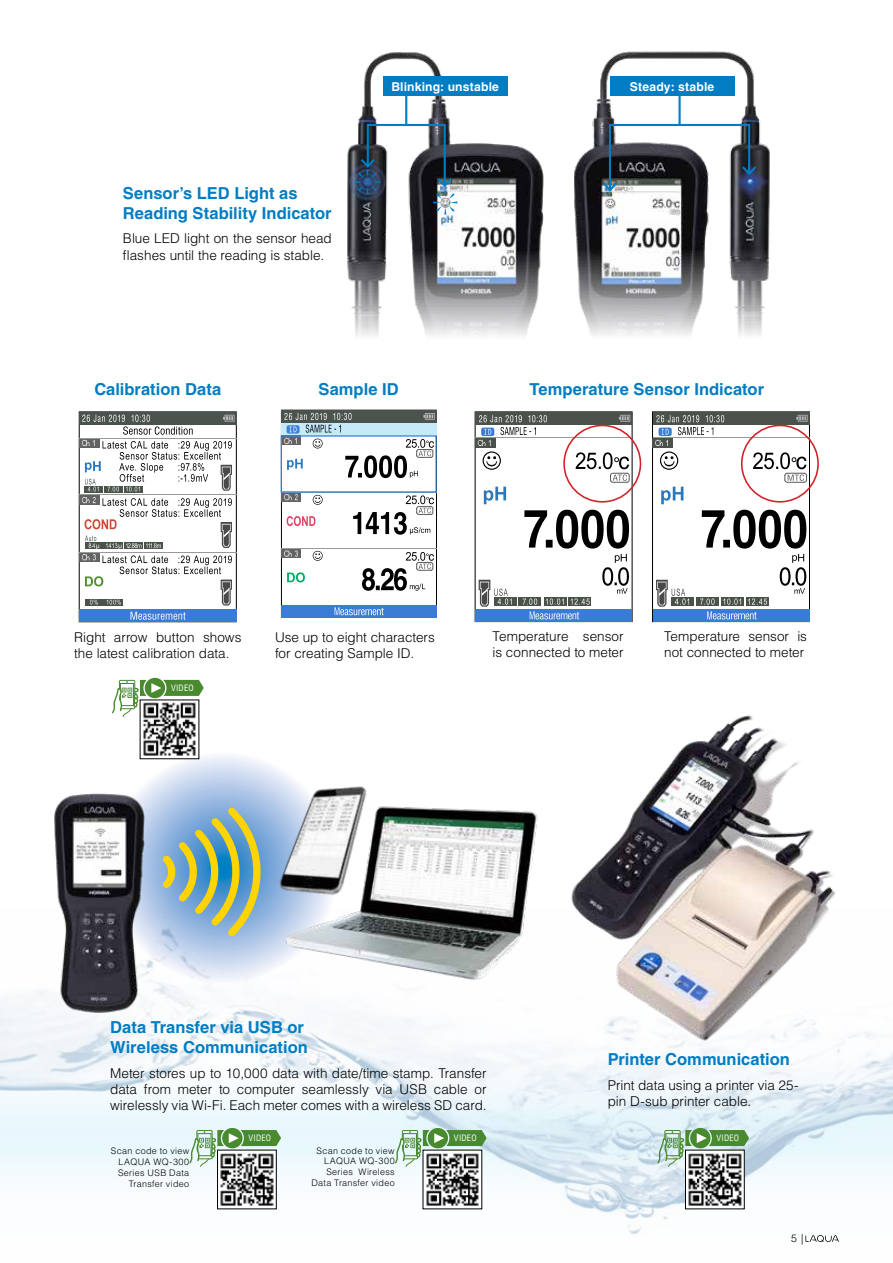
<style>
.page{position:relative;width:893px;height:1263px;background:#fff}
.page>*{position:absolute;margin:0;border:0;box-sizing:border-box;transform-origin:0 0}
.t1{font:700 16.5px/19.8px "Helvetica LT Std";color:#007dc3}
.t2{font:300 13.5px/16.2px "Helvetica LT Std";color:#000}
.t3{font:700 12.15px "Helvetica LT Std";letter-spacing:.015em;color:#fff}
.t4{font:300 10.5px "Helvetica LT Std";color:#000}
.t5{font:300 9px/10.8px "Helvetica LT Std";letter-spacing:.035em;color:#000;text-align:right}
.t6{font:condensed 8.55px "Helvetica LT Std";letter-spacing:.025em;color:#fff}
</style>
<div class="page">
<img style="left:0;top:964px;width:893px;height:271px">
<svg style="left:0;top:1050px;width:1px;height:185px"></svg>
<svg style="left:805px;top:1235px;width:34px;height:7px"></svg>
<svg style="left:99px;top:744px;width:247px;height:246px"></svg>
<img style="left:282px;top:807px;width:261px;height:176px">
<img style="left:54px;top:794px;width:91px;height:218px">
<svg style="left:156px;top:801px;width:109px;height:142px;background:#96b3af"></svg>
<img style="left:243px;top:764px;width:167px;height:159px">
<svg style="left:189px;top:1128px;width:92px;height:40px;background:#9dc09a"></svg>
<img style="left:219px;top:1152px;width:55px;height:55px">
<svg style="left:394px;top:1128px;width:93px;height:40px;background:#9cbf9a"></svg>
<img style="left:425px;top:1152px;width:55px;height:55px">
<svg style="left:656px;top:1128px;width:93px;height:40px;background:#96ba97"></svg>
<img style="left:687px;top:1152px;width:55px;height:55px">
<img style="left:566px;top:715px;width:274px;height:328px">
<img style="left:574px;top:51px;width:196px;height:285px">
<img style="left:347px;top:52px;width:196px;height:284px">
<svg style="left:356px;top:123px;width:101px;height:91px"></svg>
<hr style="left:405px;top:89px;width:2px;height:36px;background:#007dc3">
<div style="left:383px;top:77px;width:125px;height:19px;background:#007dc3"></div>
<svg style="left:601px;top:123px;width:157px;height:70px"></svg>
<hr style="left:678px;top:91px;width:3px;height:34px;background:#007dc3">
<div style="left:610px;top:77px;width:125px;height:19px;background:#007dc3"></div>
<svg style="left:112px;top:678px;width:92px;height:39px"></svg>
<img style="left:142px;top:702px;width:55px;height:55px">
<div style="left:79px;top:412px;width:158px;height:210px;border:1px solid #000"></div>
<div style="left:79px;top:412px;width:157px;height:13px;background:#4b534e"></div>
<div style="left:79px;top:438px;width:20px;height:9px;background:#636363"></div>
<div style="left:79px;top:495px;width:20px;height:9px;background:#636363"></div>
<div style="left:79px;top:552px;width:20px;height:9px;background:#636363"></div>
<hr style="left:79px;top:495px;width:157px;height:1px;background:#949c94">
<hr style="left:79px;top:438px;width:157px;height:1px;background:#949c94">
<hr style="left:79px;top:552px;width:157px;height:1px;background:#949c94">
<div style="left:79px;top:609px;width:157px;height:13px;background:#3a7bd6"></div>
<svg style="left:85px;top:491px;width:18px;height:1px"></svg>
<svg style="left:104px;top:491px;width:18px;height:1px"></svg>
<svg style="left:124px;top:491px;width:18px;height:1px"></svg>
<div style="left:85px;top:599px;width:18px;height:7px;background:#4a524a"></div>
<div style="left:105px;top:599px;width:18px;height:7px;background:#4a524a"></div>
<svg style="left:130px;top:612px;width:56px;height:8px"></svg>
<svg style="left:82px;top:415px;width:152px;height:76px"></svg>
<svg style="left:82px;top:497px;width:150px;height:108px"></svg>
<div style="left:281px;top:423px;width:155px;height:13px;background:#c7eafb"></div>
<div style="left:281px;top:410px;width:155px;height:13px;background:#4b534e"></div>
<div style="left:281px;top:436px;width:20px;height:9px;background:#636363"></div>
<div style="left:281px;top:492px;width:20px;height:9px;background:#636363"></div>
<svg style="left:281px;top:549px;width:20px;height:9px"></svg>
<hr style="left:281px;top:548px;width:156px;height:1px;background:#949c94">
<svg style="left:313px;top:495px;width:10px;height:10px"></svg>
<svg style="left:313px;top:551px;width:10px;height:10px"></svg>
<div style="left:281px;top:605px;width:155px;height:12px;background:#3a7bd6"></div>
<div style="left:281px;top:435px;width:156px;height:58px;border:1px solid #3a84d6"></div>
<svg style="left:287px;top:516px;width:28px;height:10px"></svg>
<svg style="left:287px;top:572px;width:18px;height:10px"></svg>
<svg style="left:284px;top:494px;width:14px;height:6px"></svg>
<svg style="left:284px;top:551px;width:14px;height:6px"></svg>
<svg style="left:335px;top:607px;width:49px;height:8px"></svg>
<svg style="left:284px;top:413px;width:151px;height:65px"></svg>
<svg style="left:353px;top:495px;width:81px;height:40px"></svg>
<svg style="left:362px;top:552px;width:72px;height:39px"></svg>
<div style="left:475px;top:412px;width:157px;height:13px;background:#4a524a"></div>
<svg style="left:475px;top:438px;width:3px;height:9px"></svg>
<div style="left:475px;top:609px;width:157px;height:13px;background:#3a7bd6"></div>
<svg style="left:619px;top:415px;width:11px;height:7px"></svg>
<hr style="left:475px;top:437px;width:157px;height:1px;background:#949c94">
<div style="left:494px;top:597px;width:23px;height:9px;background:#4a524a"></div>
<div style="left:518px;top:597px;width:23px;height:9px;background:#4a524a"></div>
<div style="left:544px;top:597px;width:22px;height:9px;background:#4a524a"></div>
<div style="left:568px;top:597px;width:23px;height:9px;background:#4a524a"></div>
<svg style="left:530px;top:611px;width:49px;height:8px"></svg>
<svg style="left:478px;top:415px;width:69px;height:55px"></svg>
<svg style="left:576px;top:452px;width:54px;height:31px"></svg>
<svg style="left:484px;top:487px;width:22px;height:17px"></svg>
<svg style="left:479px;top:580px;width:33px;height:27px"></svg>
<svg style="left:523px;top:510px;width:106px;height:95px"></svg>
<div style="left:563px;top:425px;width:78px;height:78px;border:2px solid #d2232a;border-radius:50%"></div>
<div style="left:652px;top:412px;width:158px;height:210px;border:1px solid #000"></div>
<div style="left:652px;top:412px;width:157px;height:13px;background:#4a524a"></div>
<div style="left:652px;top:438px;width:21px;height:9px;background:#4a524a"></div>
<div style="left:652px;top:609px;width:157px;height:13px;background:#3a7bd6"></div>
<svg style="left:796px;top:415px;width:12px;height:7px"></svg>
<hr style="left:653px;top:437px;width:156px;height:1px;background:#949c94">
<div style="left:671px;top:597px;width:23px;height:9px;background:#4a524a"></div>
<div style="left:696px;top:597px;width:23px;height:9px;background:#4a524a"></div>
<div style="left:721px;top:597px;width:23px;height:9px;background:#4a524a"></div>
<div style="left:746px;top:597px;width:23px;height:9px;background:#4a524a"></div>
<svg style="left:707px;top:611px;width:50px;height:8px"></svg>
<svg style="left:655px;top:415px;width:69px;height:55px"></svg>
<svg style="left:753px;top:452px;width:54px;height:31px"></svg>
<svg style="left:661px;top:487px;width:22px;height:17px"></svg>
<svg style="left:656px;top:580px;width:33px;height:27px"></svg>
<svg style="left:700px;top:510px;width:106px;height:95px"></svg>
<div style="left:741px;top:425px;width:78px;height:78px;border:2px solid #d2232a;border-radius:50%"></div>
<p class="t1" style="left:123px;top:183px;width:210px">Sensor’s LED Light as<br>Reading Stability Indicator</p>
<p class="t2" style="left:123px;top:230px;width:210px">Blue LED light on the sensor head flashes until the reading is stable.</p>
<p class="t3" style="left:391px;top:79px;width:109px">Blinking: unstable</p>
<p class="t3" style="left:630px;top:79px;width:86px">Steady: stable</p>
<p class="t1" style="left:94px;top:379px;width:128px">Calibration Data</p>
<p class="t1" style="left:319px;top:379px;width:82px">Sample ID</p>
<p class="t1" style="left:530px;top:379px;width:236px">Temperature Sensor Indicator</p>
<p class="t2" style="left:74px;top:629px;width:169px">Right arrow button shows the latest calibration data.</p>
<p class="t6" style="left:171px;top:683px;width:24px">VIDEO</p>
<p class="t2" style="left:275px;top:629px;width:161px">Use up to eight characters for creating Sample ID.</p>
<p class="t2" style="left:492px;top:628px;width:133px">Temperature sensor is connected to meter</p>
<p class="t2" style="left:664px;top:628px;width:144px">Temperature sensor is not connected to meter</p>
<p class="t1" style="left:110px;top:1017px;width:199px">Data Transfer via USB or<br>Wireless Communication</p>
<p class="t2" style="left:110px;top:1064px;width:378px;text-align:justify">Meter stores up to 10,000 data with date/time stamp. Transfer data from meter to computer seamlessly via USB cable or wirelessly via Wi-Fi. Each meter comes with a wireless SD card.</p>
<p class="t5" style="left:111px;top:1145px;width:80px">Scan code to view<br>LAQUA WQ-300<br>Series USB Data<br>Transfer video</p>
<p class="t6" style="left:248px;top:1133px;width:24px">VIDEO</p>
<p class="t5" style="left:311px;top:1145px;width:85px">Scan code to view<br>LAQUA WQ-300<br>Series Wireless<br>Data Transfer video</p>
<p class="t6" style="left:454px;top:1133px;width:24px">VIDEO</p>
<p class="t1" style="left:608px;top:1049px;width:184px">Printer Communication</p>
<p class="t2" style="left:608px;top:1076px;width:192px">Print data using a printer via 25- pin D-sub printer cable.</p>
<p class="t6" style="left:716px;top:1133px;width:24px">VIDEO</p>
<p class="t4" style="left:791px;top:1232px;width:14px">5 |</p>
</div>
